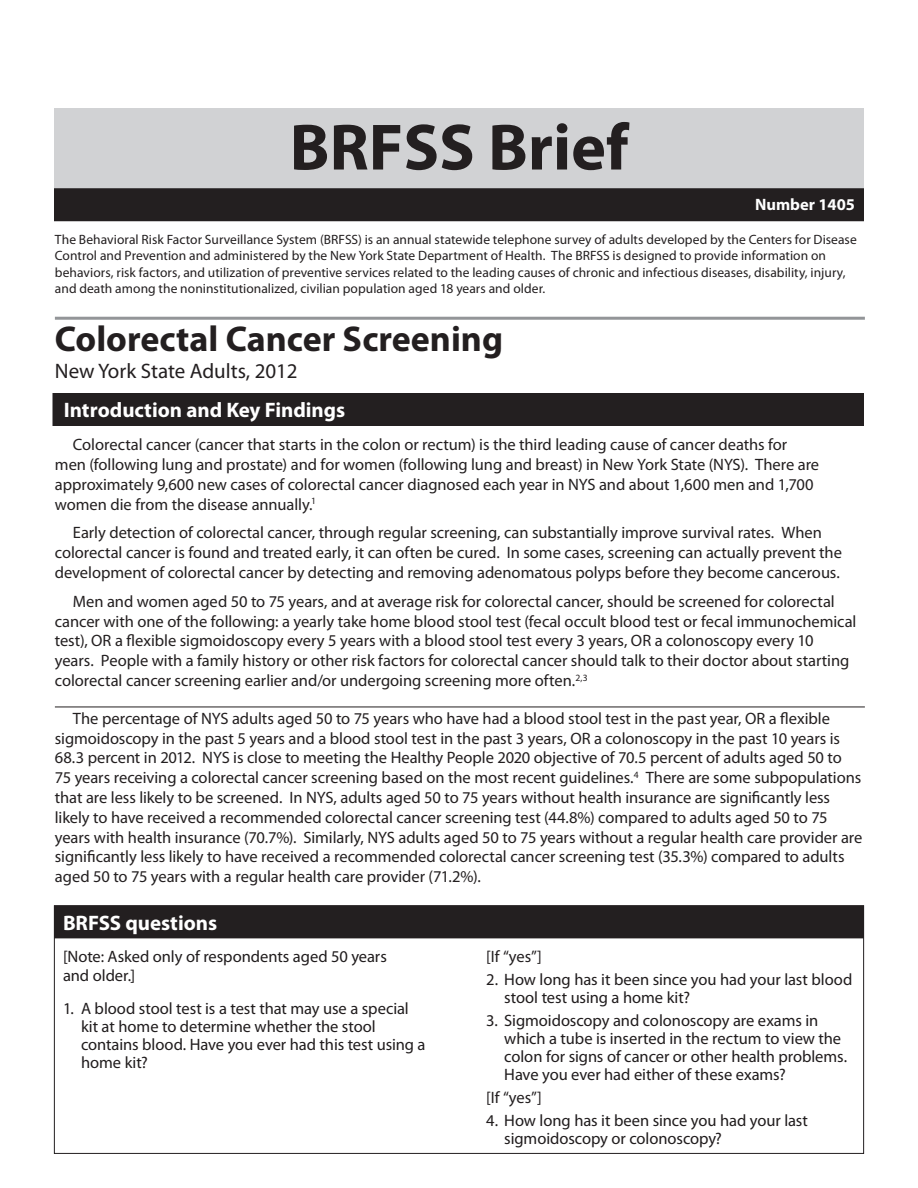
<style>
.page{position:relative;width:918px;height:1188px;background:#fff}
.page>*{position:absolute;margin:0;border:0;box-sizing:border-box;transform-origin:0 0}
.t1{font:700 66px "Myriad Pro";color:#231f20}
.t2{font:700 36px "Myriad Pro";color:#231f20}
.t3{font:700 21px "Myriad Pro";color:#fff}
.t4{font:21px "Myriad Pro";color:#231f20}
.t5{font:16.5px/19.8px "Myriad Pro";letter-spacing:-.005em;color:#231f20}
.t6{font:16.5px/18.1px "Myriad Pro";letter-spacing:-.005em;color:#201c1d}
.t7{font:700 16.5px "Myriad Pro";color:#fff}
.t8{font:13.5px/16.2px "Myriad Pro";letter-spacing:.005em;color:#231f20}
</style>
<div class="page">
<div style="left:54px;top:108px;width:810px;height:81px;background:#d1d2d4"></div>
<div style="left:55px;top:189px;width:808px;height:31px;background:#231f20"></div>
<div style="left:54px;top:188px;width:810px;height:33px;border:2px solid #231f20"></div>
<div style="left:53px;top:394px;width:810px;height:31px;background:#231f20"></div>
<div style="left:52px;top:393px;width:812px;height:33px;border:2px solid #231f20"></div>
<div style="left:55px;top:906px;width:808px;height:32px;background:#231f20"></div>
<div style="left:54px;top:905px;width:810px;height:249px;border:1px solid #231f20"></div>
<hr style="left:55px;top:317px;width:810px;height:3px;background:#939598">
<hr style="left:55px;top:707px;width:810px;height:1px;background:#231f20">
<h1 class="t1" style="left:290px;top:110px;width:340px">BRFSS Brief</h1>
<p class="t7" style="left:755px;top:195px;width:102px">Number 1405</p>
<p class="t8" style="left:55px;top:232px;width:803px">The Behavioral Risk Factor Surveillance System (BRFSS) is an annual statewide telephone survey of adults developed by the Centers for Disease Control and Prevention and administered by the New York State Department of Health. The BRFSS is designed to provide information on behaviors, risk factors, and utilization of preventive services related to the leading causes of chronic and infectious diseases, disability, injury, and death among the noninstitutionalized, civilian population aged 18 years and older.</p>
<h2 class="t2" style="left:55px;top:319px;width:450px">Colorectal Cancer Screening</h2>
<p class="t4" style="left:55px;top:360px;width:244px">New York State Adults, 2012</p>
<p class="t3" style="left:64px;top:398px;width:283px">Introduction and Key Findings</p>
<p class="t5" style="left:55px;top:435px;width:766px;text-indent:18px">Colorectal cancer (cancer that starts in the colon or rectum) is the third leading cause of cancer deaths for men (following lung and prostate) and for women (following lung and breast) in New York State (NYS). There are approximately 9,600 new cases of colorectal cancer diagnosed each year in NYS and about 1,600 men and 1,700 women die from the disease annually.<sup>1</sup></p>
<p class="t5" style="left:55px;top:523px;width:789px;text-align:center">Early detection of colorectal cancer, through regular screening, can substantially improve survival rates. When colorectal cancer is found and treated early, it can often be cured. In some cases, screening can actually prevent the development of colorectal cancer by detecting and removing adenomatous polyps before they become cancerous.</p>
<p class="t5" style="left:55px;top:592px;width:803px;text-indent:18px">Men and women aged 50 to 75 years, and at average risk for colorectal cancer, should be screened for colorectal cancer with one of the following: a yearly take home blood stool test (fecal occult blood test or fecal immunochemical test), OR a flexible sigmoidoscopy every 5 years with a blood stool test every 3 years, OR a colonoscopy every 10 years. People with a family history or other risk factors for colorectal cancer should talk to their doctor about starting colorectal cancer screening earlier and/or undergoing screening more often.<sup>2,3</sup></p>
<p class="t5" style="left:55px;top:709px;width:809px;text-indent:18px">The percentage of NYS adults aged 50 to 75 years who have had a blood stool test in the past year, OR a flexible sigmoidoscopy in the past 5 years and a blood stool test in the past 3 years, OR a colonoscopy in the past 10 years is 68.3 percent in 2012. NYS is close to meeting the Healthy People 2020 objective of 70.5 percent of adults aged 50 to<br>75 years receiving a colorectal cancer screening based on the most recent guidelines.<sup>4</sup> There are some subpopulations that are less likely to be screened. In NYS, adults aged 50 to 75 years without health insurance are significantly less likely to have received a recommended colorectal cancer screening test (44.8%) compared to adults aged 50 to 75 years with health insurance (70.7%). Similarly, NYS adults aged 50 to 75 years without a regular health care provider are significantly less likely to have received a recommended colorectal cancer screening test (35.3%) compared to adults aged 50 to 75 years with a regular health care provider (71.2%).</p>
<p class="t3" style="left:63px;top:911px;width:156px">BRFSS questions</p>
<p class="t6" style="left:63px;top:948px;width:325px">[Note: Asked only of respondents aged 50 years and older.]</p>
<p class="t6" style="left:81px;top:999px;width:346px;text-indent:-18px">1. A blood stool test is a test that may use a special kit at home to determine whether the stool contains blood. Have you ever had this test using a home kit?</p>
<p class="t5" style="left:486px;top:947px;width:57px">[If “yes”]</p>
<p class="t6" style="left:504px;top:971px;width:350px;text-indent:-18px">2. How long has it been since you had your last blood stool test using a home kit?</p>
<p class="t6" style="left:504px;top:1012px;width:344px;text-indent:-18px">3. Sigmoidoscopy and colonoscopy are exams in which a tube is inserted in the rectum to view the colon for signs of cancer or other health problems.<br>Have you ever had either of these exams?</p>
<p class="t5" style="left:486px;top:1088px;width:57px">[If “yes”]</p>
<p class="t6" style="left:504px;top:1111px;width:305px;text-indent:-18px">4. How long has it been since you had your last sigmoidoscopy or colonoscopy?</p>
</div>
